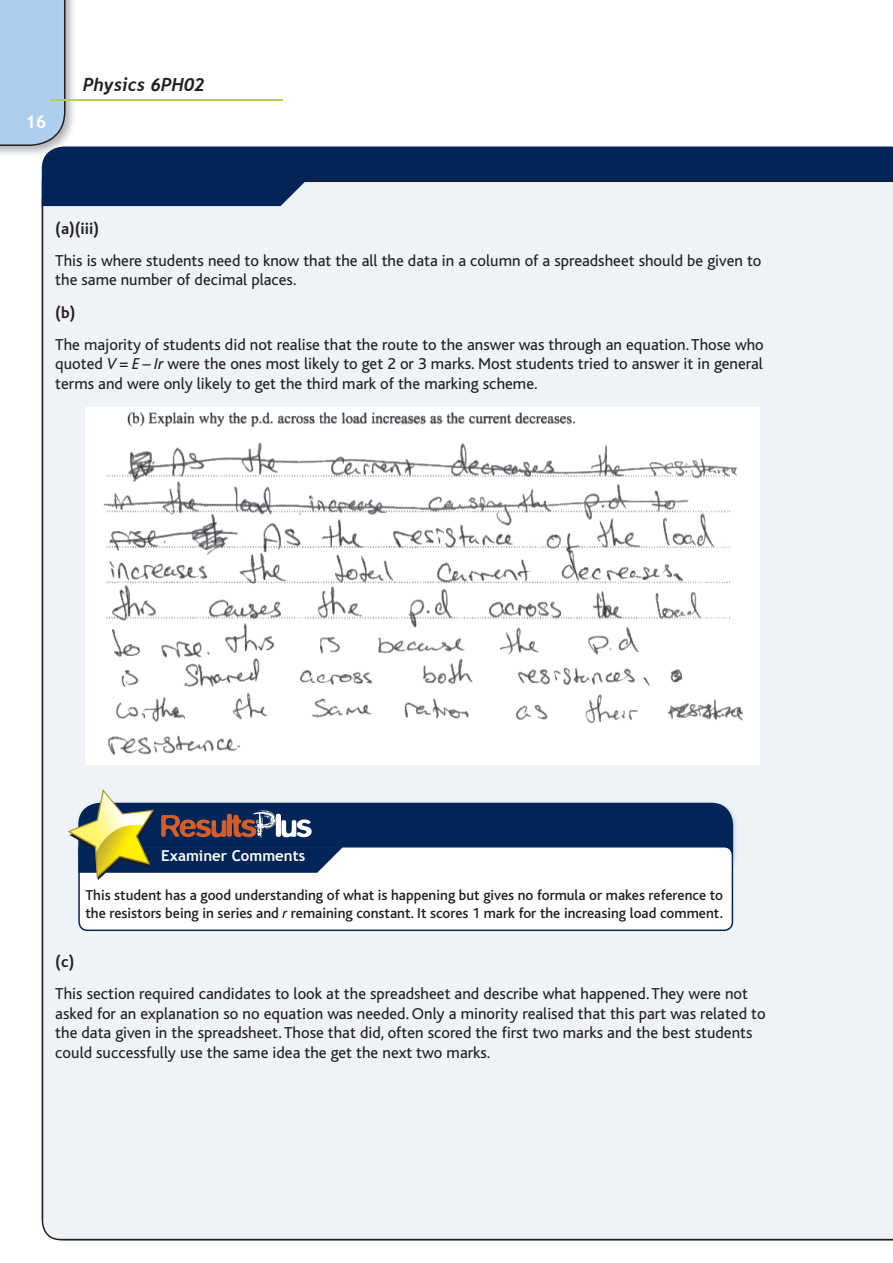
<style>
.page{position:relative;width:893px;height:1263px;background:#fff}
.page>*{position:absolute;margin:0;border:0;box-sizing:border-box;transform-origin:0 0}
.t1{font:italic 700 18px "Trebuchet";color:#231f20}
.t2{font:700 18px "Trebuchet MS";color:#fff}
.t3{font:16.5px/19.5px "Bliss";color:#231f20}
.t4{font:700 16.5px "Bliss";color:#231f20}
.t5{font:500 15px/18px "Bliss";color:#231f20}
.t6{font:700 15px "Trebuchet MS";color:#fff}
.s1{font-style:italic}
.s2{font-weight:400;font-style:italic}
</style>
<div class="page">
<img style="left:0;top:0;width:74px;height:154px">
<div style="left:0;top:0;width:65px;height:146px;background:#adceec"></div>
<hr style="left:50px;top:99px;width:233px;height:2px;background:#b0d354">
<div style="left:42px;top:146px;width:851px;height:35px;background:#002556"></div>
<div style="left:42px;top:181px;width:851px;height:1059px;background:#eff3f7"></div>
<svg style="left:42px;top:180px;width:264px;height:26px"></svg>
<img style="left:85px;top:407px;width:674px;height:357px">
<img style="left:74px;top:798px;width:666px;height:83px">
<div style="left:343px;top:803px;width:390px;height:43px;background:#002556"></div>
<svg style="left:78px;top:846px;width:655px;height:85px"></svg>
<svg style="left:66px;top:789px;width:277px;height:91px"></svg>
<p class="t2" style="left:25px;top:110px;width:23px">16</p>
<p class="t1" style="left:83px;top:74px;width:123px">Physics 6PH02</p>
<p class="t4" style="left:55px;top:220px;width:45px">(a)(iii)</p>
<p class="t3" style="left:55px;top:251px;width:708px">This is where students need to know that the all the data in a column of a spreadsheet should be given to the same number of decimal places.</p>
<p class="t4" style="left:55px;top:304px;width:22px">(b)</p>
<p class="t3" style="left:55px;top:335px;width:710px;text-align:justify">The majority of students did not realise that the route to the answer was through an equation. Those who quoted <span class="s1">V = E – Ir</span> were the ones most likely to get 2 or 3 marks. Most students tried to answer it in general terms and were only likely to get the third mark of the marking scheme.</p>
<p class="t6" style="left:161px;top:847px;width:145px">Examiner Comments</p>
<p class="t5" style="left:85px;top:886px;width:639px">This student has a good understanding of what is happening but gives no formula or makes reference to the resistors being in series and <span class="s2">r</span> remaining constant. It scores 1 mark for the increasing load comment.</p>
<p class="t4" style="left:55px;top:953px;width:21px">(c)</p>
<p class="t3" style="left:55px;top:985px;width:712px">This section required candidates to look at the spreadsheet and describe what happened. They were not asked for an explanation so no equation was needed. Only a minority realised that this part was related to the data given in the spreadsheet. Those that did, often scored the first two marks and the best students could successfully use the same idea the get the next two marks.</p>
</div>
